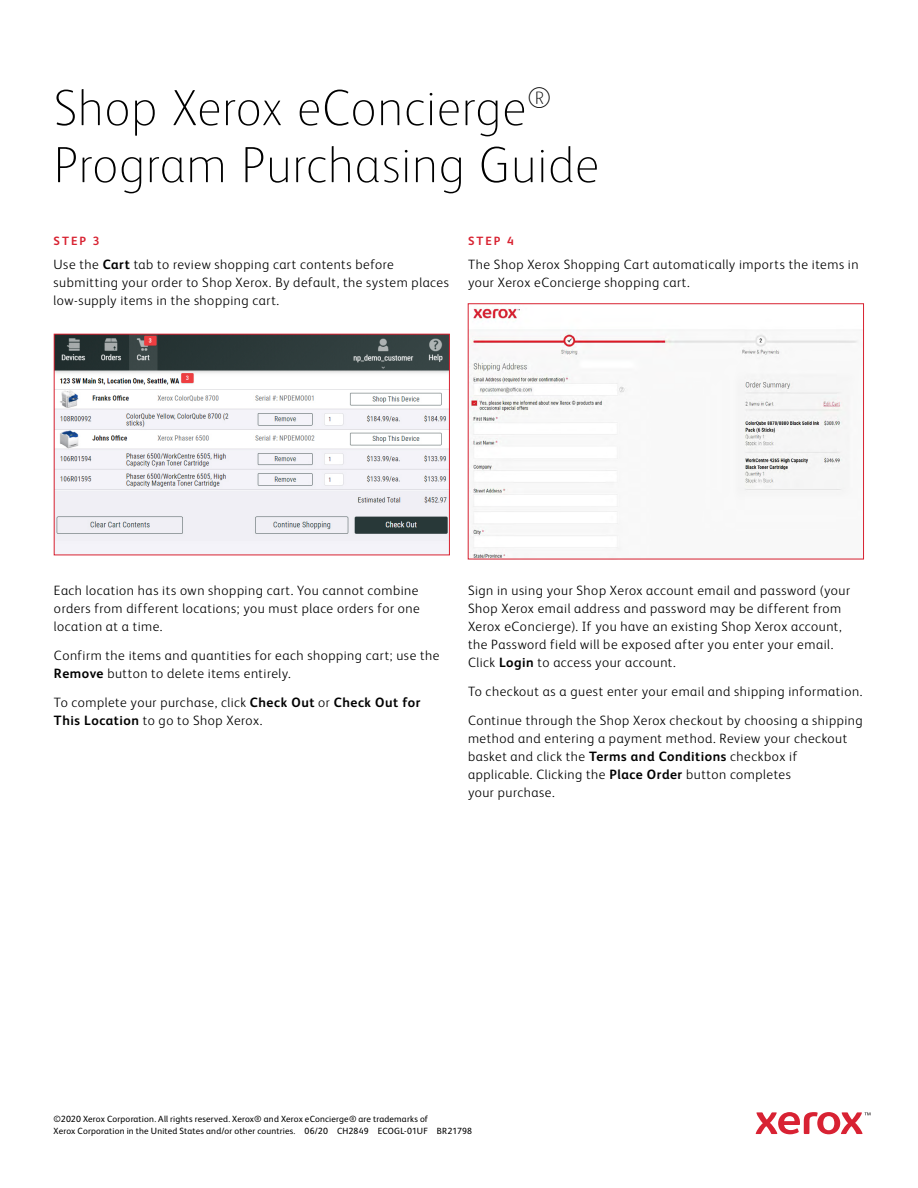
<style>
.page{position:relative;width:918px;height:1188px;background:#fff}
.page>*{position:absolute;margin:0;border:0;box-sizing:border-box;transform-origin:0 0}
.t1{font:100 51px/57px "Xerox Sans";letter-spacing:.015em;color:#000}
.t2{font:300 13.5px/18px "Xerox Sans";letter-spacing:.04em;color:#000}
.t3{font:700 12px "Xerox Sans";letter-spacing:.17em;color:#d82231}
.t4{font:9px/12px "Xerox Sans";letter-spacing:.02em;color:#000}
.s1{font-weight:700}
</style>
<div class="page">
<svg style="left:756px;top:1112px;width:114px;height:22px"></svg>
<img style="left:56px;top:336px;width:392px;height:217px">
<div style="left:54px;top:334px;width:396px;height:221px;border:1px solid #d82231"></div>
<img style="left:470px;top:307px;width:388px;height:250px">
<h1 class="t1" style="left:54px;top:77px;width:547px">Shop Xerox eConcierge<sup>®<br></sup>Program Purchasing Guide</h1>
<p class="t3" style="left:54px;top:233px;width:47px">STEP 3</p>
<p class="t2" style="left:54px;top:255px;width:397px">Use the <span class="s1">Cart</span> tab to review shopping cart contents before submitting your order to Shop Xerox. By default, the system places low-supply items in the shopping cart.</p>
<p class="t3" style="left:468px;top:233px;width:47px">STEP 4</p>
<p class="t2" style="left:468px;top:255px;width:392px">The Shop Xerox Shopping Cart automatically imports the items in your Xerox eConcierge shopping cart.</p>
<p class="t2" style="left:54px;top:581px;width:367px;text-align:justify">Each location has its own shopping cart. You cannot combine orders from different locations; you must place orders for one location at a time.</p>
<p class="t2" style="left:54px;top:646px;width:387px">Confirm the items and quantities for each shopping cart; use the<br><span class="s1">Remove</span> button to delete items entirely.</p>
<p class="t2" style="left:54px;top:693px;width:368px">To complete your purchase, click <span class="s1">Check Out</span> or <span class="s1">Check Out for<br>This Location</span> to go to Shop Xerox.</p>
<p class="t2" style="left:468px;top:581px;width:384px">Sign in using your Shop Xerox account email and password (your Shop Xerox email address and password may be different from Xerox eConcierge). If you have an existing Shop Xerox account, the Password field will be exposed after you enter your email.<br>Click <span class="s1">Login</span> to access your account.</p>
<p class="t2" style="left:468px;top:677px;width:396px;line-height:28.8px">To checkout as a guest enter your email and shipping information.<br>Continue through the Shop Xerox checkout by choosing a shipping</p>
<p class="t2" style="left:468px;top:729px;width:381px">method and entering a payment method. Review your checkout basket and click the <span class="s1">Terms and Conditions</span> checkbox if applicable. Clicking the <span class="s1">Place Order</span> button completes<br>your purchase.</p>
<p class="t4" style="left:54px;top:1112px;width:420px">©2020 Xerox Corporation. All rights reserved. Xerox® and Xerox eConcierge® are trademarks of<br>Xerox Corporation in the United States and/or other countries. 06/20 CH2849 ECOGL-01UF BR21798</p>
</div>
